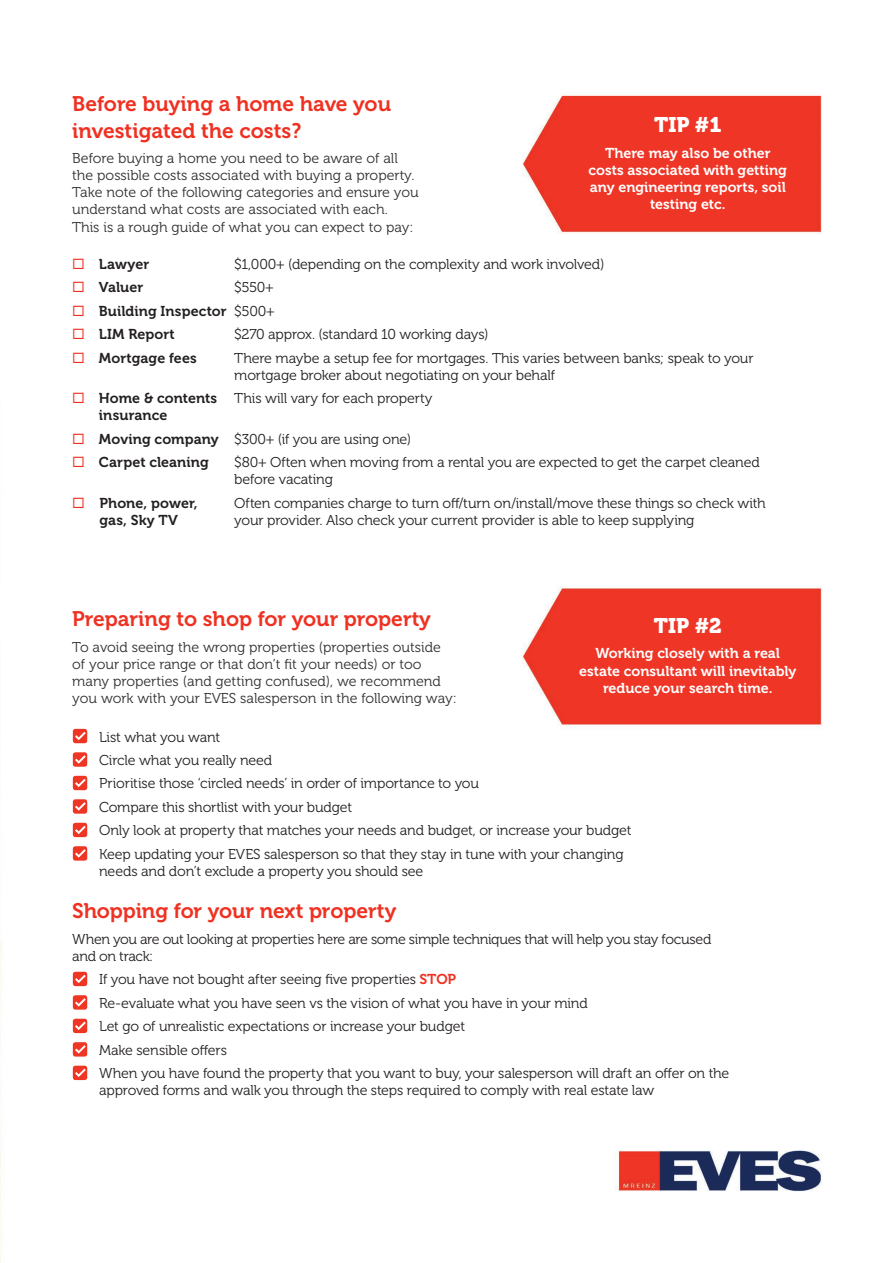
<style>
.page{position:relative;width:893px;height:1263px;background:#fff}
.page>*{position:absolute;margin:0;border:0;box-sizing:border-box;transform-origin:0 0}
.red_sub_head{font:21px/27px "Museo 700";color:#ef3122}
.t1{font:21px "Museo 900";color:#fff}
.body_copy{font:14.25px/17.1px "Museo 300";letter-spacing:-.015em;color:#231f20}
.t2{font:14.25px/17.1px "Museo 300";color:#312f30}
.t3{font:14.25px/17.1px "Museo 700";color:#fff;text-align:center}
.body_copy-2{font:14.25px "Museo 700";letter-spacing:.005em;color:#231f20}
.s1{color:#ef3122}
.s2{font-family:"Museo 300"}
.s3{font-family:"Museo 700"}
.s4{font-family:"Museo 700";color:#ef3122}
</style>
<div class="page">
<img style="left:0;top:95px;width:822px;height:1168px">
<div style="left:73px;top:729px;width:14px;height:14px;background:#ef3624;border-radius:3px"></div>
<svg style="left:75px;top:732px;width:11px;height:8px"></svg>
<div style="left:73px;top:752px;width:14px;height:15px;background:#ef3624;border-radius:3px"></div>
<svg style="left:75px;top:755px;width:11px;height:9px"></svg>
<div style="left:73px;top:776px;width:14px;height:14px;background:#ef3624;border-radius:3px"></div>
<svg style="left:75px;top:779px;width:11px;height:8px"></svg>
<div style="left:73px;top:799px;width:14px;height:15px;background:#ef3624;border-radius:3px"></div>
<svg style="left:75px;top:802px;width:11px;height:9px"></svg>
<div style="left:73px;top:823px;width:14px;height:14px;background:#ef3624;border-radius:3px"></div>
<svg style="left:75px;top:826px;width:11px;height:8px"></svg>
<div style="left:73px;top:846px;width:14px;height:15px;background:#ef3624;border-radius:3px"></div>
<svg style="left:75px;top:849px;width:11px;height:8px"></svg>
<div style="left:73px;top:972px;width:14px;height:14px;background:#ef3624;border-radius:3px"></div>
<svg style="left:75px;top:975px;width:11px;height:8px"></svg>
<div style="left:73px;top:995px;width:14px;height:14px;background:#ef3624;border-radius:3px"></div>
<svg style="left:75px;top:998px;width:11px;height:8px"></svg>
<div style="left:73px;top:1019px;width:14px;height:14px;background:#ef3624;border-radius:3px"></div>
<svg style="left:75px;top:1022px;width:11px;height:8px"></svg>
<div style="left:73px;top:1042px;width:14px;height:14px;background:#ef3624;border-radius:3px"></div>
<svg style="left:75px;top:1045px;width:11px;height:8px"></svg>
<div style="left:73px;top:1066px;width:14px;height:14px;background:#ef3624;border-radius:3px"></div>
<svg style="left:75px;top:1069px;width:11px;height:8px"></svg>
<p class="red_sub_head" style="left:72px;top:90px;width:320px">Before buying a home have you investigated the costs?</p>
<p class="t2" style="left:72px;top:150px;width:348px">Before buying a home you need to be aware of all the possible costs associated with buying a property.<br>Take note of the following categories and ensure you understand what costs are associated with each.<br>This is a rough guide of what you can expect to pay:</p>
<p class="t1" style="left:654px;top:113px;width:69px">TIP #1</p>
<p class="t3" style="left:589px;top:144px;width:200px">There may also be other costs associated with getting any engineering reports, soil testing etc.</p>
<p class="body_copy-2" style="left:72px;top:256px;width:78px"><span class="s1">◻</span> Lawyer</p>
<p class="body_copy" style="left:234px;top:256px;width:372px">$1,000+ (depending on the complexity and work involved)</p>
<p class="body_copy-2" style="left:72px;top:279px;width:72px"><span class="s1">◻</span> Valuer</p>
<p class="body_copy" style="left:234px;top:279px;width:41px">$550+</p>
<p class="body_copy-2" style="left:72px;top:303px;width:204px"><span class="s1">◻</span> Building Inspector <span class="s2">$500+</span></p>
<p class="body_copy-2" style="left:72px;top:326px;width:104px"><span class="s1">◻</span> LIM Report</p>
<p class="body_copy" style="left:234px;top:326px;width:256px">$270 approx. (standard 10 working days)</p>
<p class="body_copy-2" style="left:72px;top:350px;width:126px"><span class="s1">◻</span> Mortgage fees</p>
<p class="body_copy" style="left:234px;top:350px;width:521px">There maybe a setup fee for mortgages. This varies between banks; speak to your mortgage broker about negotiating on your behalf</p>
<p class="body_copy" style="left:99px;top:390px;width:335px;text-indent:-27px"><span class="s1">◻</span> <span class="s3">Home &amp; contents</span> This will vary for each property <span class="s3">insurance</span></p>
<p class="body_copy" style="left:72px;top:431px;width:340px"><span class="s1">◻</span> <span class="s3">Moving company</span> $300+ (if you are using one)</p>
<p class="body_copy-2" style="left:72px;top:454px;width:138px"><span class="s1">◻</span> Carpet cleaning</p>
<p class="body_copy" style="left:234px;top:454px;width:527px">$80+ Often when moving from a rental you are expected to get the carpet cleaned before vacating</p>
<p class="body_copy-2" style="left:72px;top:495px;width:127px"><span class="s1">◻</span> Phone, power,</p>
<p class="body_copy" style="left:234px;top:495px;width:533px">Often companies charge to turn off/turn on/install/move these things so check with</p>
<p class="body_copy-2" style="left:99px;top:512px;width:80px">gas, Sky TV</p>
<p class="body_copy" style="left:234px;top:512px;width:462px">your provider. Also check your current provider is able to keep supplying</p>
<p class="red_sub_head" style="left:72px;top:605px;width:360px">Preparing to shop for your property</p>
<p class="t2" style="left:72px;top:638px;width:386px">To avoid seeing the wrong properties (properties outside of your price range or that don’t fit your needs) or too many properties (and getting confused), we recommend you work with your EVES salesperson in the following way:</p>
<p class="t1" style="left:654px;top:614px;width:69px">TIP #2</p>
<p class="t3" style="left:579px;top:645px;width:219px">Working closely with a real estate consultant will inevitably reduce your search time.</p>
<p class="body_copy" style="left:99px;top:728px;width:123px">List what you want</p>
<p class="body_copy" style="left:99px;top:752px;width:175px">Circle what you really need</p>
<p class="body_copy" style="left:99px;top:775px;width:381px">Prioritise those ‘circled needs’ in order of importance to you</p>
<p class="body_copy" style="left:99px;top:799px;width:255px">Compare this shortlist with your budget</p>
<p class="body_copy" style="left:99px;top:822px;width:534px">Only look at property that matches your needs and budget, or increase your budget</p>
<p class="body_copy" style="left:99px;top:846px;width:526px">Keep updating your EVES salesperson so that they stay in tune with your changing needs and don’t exclude a property you should see</p>
<p class="red_sub_head" style="left:72px;top:898px;width:326px">Shopping for your next property</p>
<p class="body_copy" style="left:72px;top:931px;width:641px">When you are out looking at properties here are some simple techniques that will help you stay focused and on track:</p>
<p class="body_copy" style="left:99px;top:971px;width:358px">If you have not bought after seeing five properties <span class="s4">STOP</span></p>
<p class="body_copy" style="left:99px;top:995px;width:490px">Re-evaluate what you have seen vs the vision of what you have in your mind</p>
<p class="body_copy" style="left:99px;top:1018px;width:367px">Let go of unrealistic expectations or increase your budget</p>
<p class="body_copy" style="left:99px;top:1042px;width:129px">Make sensible offers</p>
<p class="body_copy" style="left:99px;top:1065px;width:632px">When you have found the property that you want to buy, your salesperson will draft an offer on the approved forms and walk you through the steps required to comply with real estate law</p>
</div>
